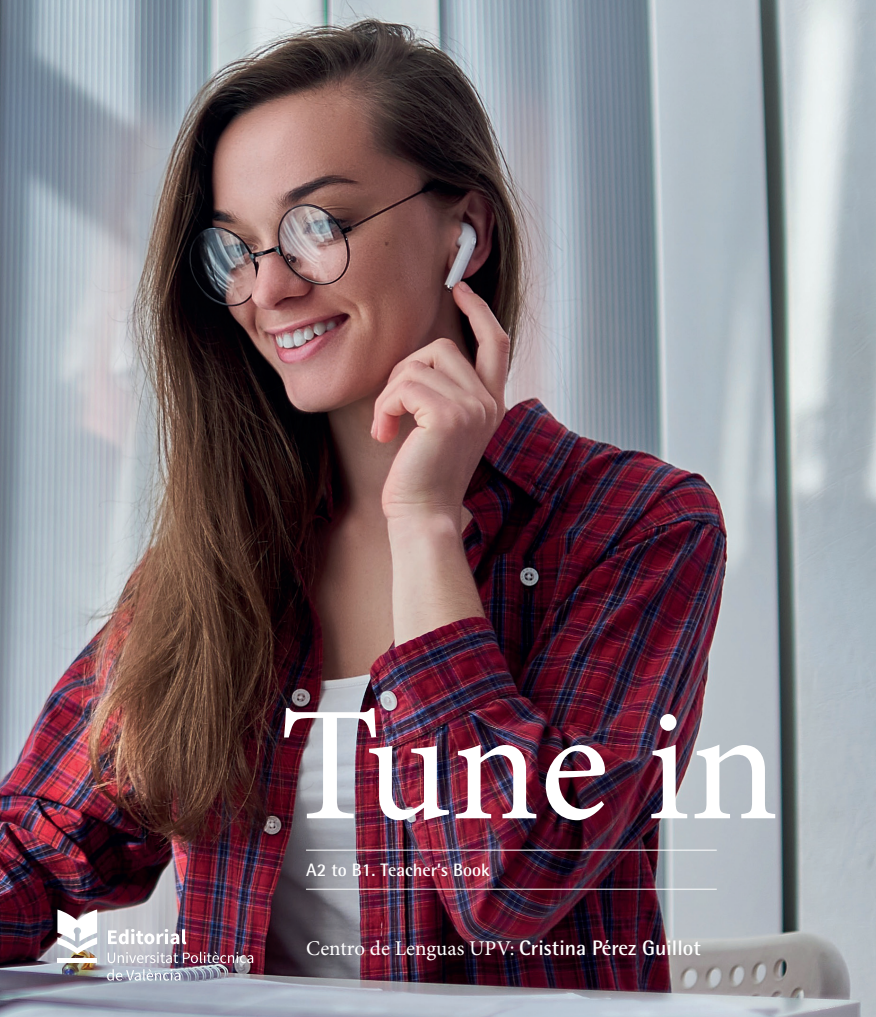
<style>
.page{position:relative;width:876px;height:1017px;background:#fff}
.page>*{position:absolute;margin:0;border:0;box-sizing:border-box;transform-origin:0 0}
.t1{font:163.05px "Minion Pro";color:#fff}
.t2{font:700 21px "Rotis Semisans AT";color:#fff}
.t3{font:700 18px "Rotis Semisans AT";color:#fff}
.s1{font-family:"Minion Pro";font-weight:400}
</style>
<div class="page">
<img style="left:0;top:0;width:875px;height:1016px">
<hr style="left:306px;top:849px;width:410px;height:1px;background:#fff">
<hr style="left:306px;top:888px;width:410px;height:1px;background:#fff">
<svg style="left:108px;top:928px;width:78px;height:16px"></svg>
<img style="left:108px;top:951px;width:145px;height:12px">
<svg style="left:107px;top:969px;width:73px;height:11px"></svg>
<hr style="left:57px;top:958px;width:40px;height:4px;background:#fff">
<svg style="left:57px;top:909px;width:40px;height:44px"></svg>
<h1 class="t1" style="left:279px;top:657px;width:501px">Tune in</h1>
<p class="t3" style="left:306px;top:858px;width:185px">A2 to B1. Teacher’s Book</p>
<p class="t2" style="left:306px;top:935px;width:396px"><span class="s1">Centro de Lenguas UPV:</span> Cristina Pérez Guillot</p>
</div>
